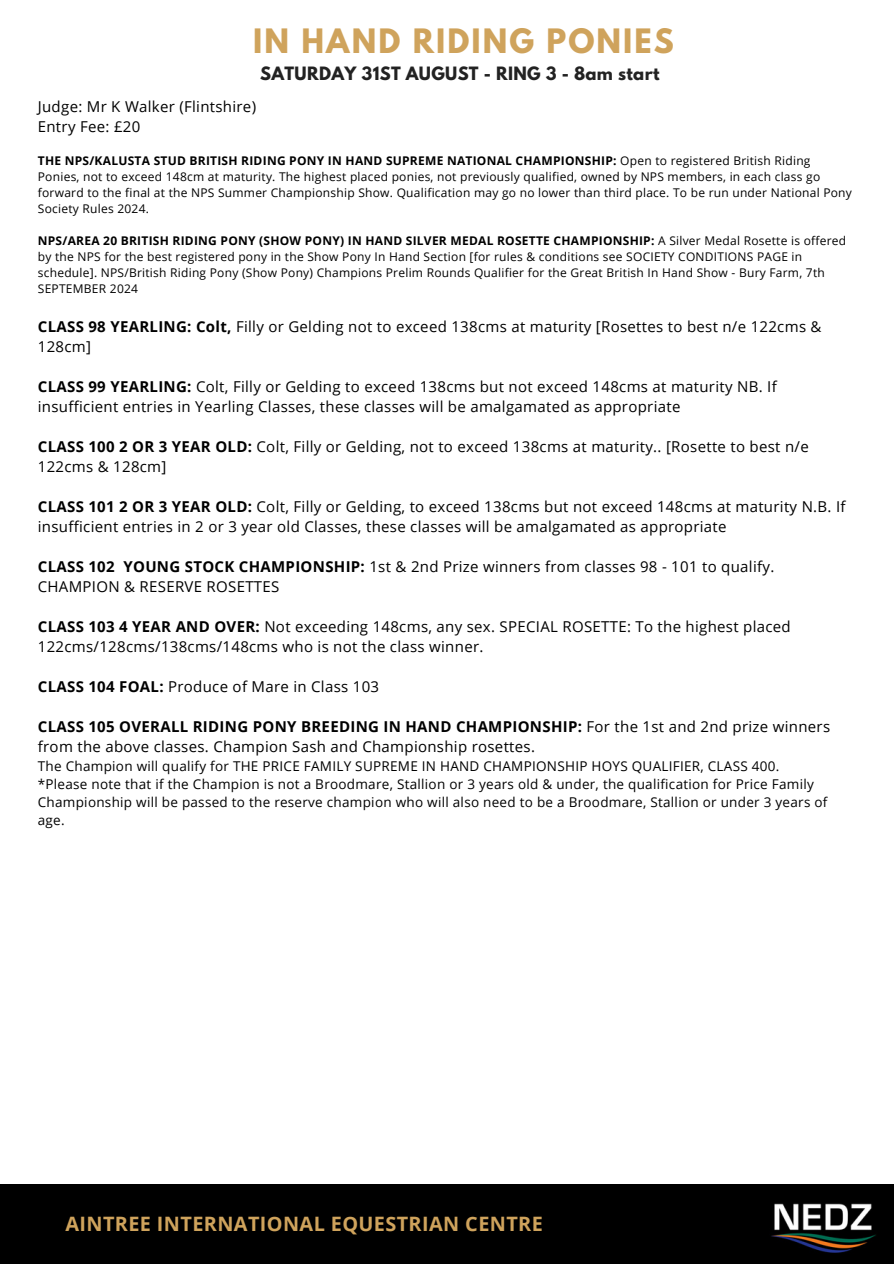
<style>
.page{position:relative;width:894px;height:1264px;background:#fff}
.page>*{position:absolute;margin:0;border:0;box-sizing:border-box;transform-origin:0 0}
.t1{font:700 29.85px "League Spartan";letter-spacing:.07em;color:#cfa35c}
.t2{font:700 19.8px "Open Sans";letter-spacing:.02em;color:#cfa35c}
.t3{font:700 16.35px "League Spartan";letter-spacing:.02em;color:#222}
.t4{font:15px/20px "Open Sans";letter-spacing:.02em;color:#000}
.t5{font:13.5px/18px "Open Sans";letter-spacing:.02em;color:#000}
.t6{font:12px/16px "Open Sans";letter-spacing:.02em;color:#000}
.s1{font-weight:700}
</style>
<div class="page">
<div style="left:0;top:1184px;width:893px;height:79px;background:#000"></div>
<img style="left:771px;top:1203px;width:105px;height:50px">
<h4 class="t1" style="left:253px;top:26px;width:422px">IN HAND RIDING PONIES</h4>
<p class="t3" style="left:260px;top:66px;width:401px">SATURDAY 31ST AUGUST - RING 3 - 8am start</p>
<p class="t4" style="left:38px;top:96px;width:220px">Judge: Mr K Walker (Flintshire)<br>Entry Fee: £20</p>
<p class="t6" style="left:38px;top:152px;width:815px"><span class="s1">THE NPS/KALUSTA STUD BRITISH RIDING PONY IN HAND SUPREME NATIONAL CHAMPIONSHIP:</span> Open to registered British Riding Ponies, not to exceed 148cm at maturity. The highest placed ponies, not previously qualified, owned by NPS members, in each class go forward to the final at the NPS Summer Championship Show. Qualification may go no lower than third place. To be run under National Pony Society Rules 2024.</p>
<h4 class="t6" style="left:38px;top:232px;width:809px"><span class="s1">NPS/AREA 20 BRITISH RIDING PONY (SHOW PONY) IN HAND SILVER MEDAL ROSETTE CHAMPIONSHIP:</span> A Silver Medal Rosette is offered by the NPS for the best registered pony in the Show Pony In Hand Section [for rules &amp; conditions see SOCIETY CONDITIONS PAGE in schedule]. NPS/British Riding Pony (Show Pony) Champions Prelim Rounds Qualifier for the Great British In Hand Show - Bury Farm, 7th SEPTEMBER 2024</h4>
<h4 class="t4" style="left:38px;top:316px;width:785px"><span class="s1">CLASS 98 YEARLING: Colt,</span> Filly or Gelding not to exceed 138cms at maturity [Rosettes to best n/e 122cms &amp;<br>128cm]</h4>
<h4 class="t4" style="left:38px;top:376px;width:740px"><span class="s1">CLASS 99 YEARLING:</span> Colt, Filly or Gelding to exceed 138cms but not exceed 148cms at maturity NB. If insufficient entries in Yearling Classes, these classes will be amalgamated as appropriate</h4>
<h4 class="t4" style="left:38px;top:436px;width:772px"><span class="s1">CLASS 100 2 OR 3 YEAR OLD:</span> Colt, Filly or Gelding, not to exceed 138cms at maturity.. [Rosette to best n/e<br>122cms &amp; 128cm]</h4>
<h4 class="t4" style="left:38px;top:496px;width:809px"><span class="s1">CLASS 101 2 OR 3 YEAR OLD:</span> Colt, Filly or Gelding, to exceed 138cms but not exceed 148cms at maturity N.B. If insufficient entries in 2 or 3 year old Classes, these classes will be amalgamated as appropriate</h4>
<h4 class="t4" style="left:38px;top:556px;width:737px"><span class="s1">CLASS 102 YOUNG STOCK CHAMPIONSHIP:</span> 1st &amp; 2nd Prize winners from classes 98 - 101 to qualify.<br>CHAMPION &amp; RESERVE ROSETTES</h4>
<h4 class="t4" style="left:38px;top:616px;width:754px"><span class="s1">CLASS 103 4 YEAR AND OVER:</span> Not exceeding 148cms, any sex. SPECIAL ROSETTE: To the highest placed<br>122cms/128cms/138cms/148cms who is not the class winner.</h4>
<h5 class="t4" style="left:38px;top:676px;width:342px"><span class="s1">CLASS 104 FOAL:</span> Produce of Mare in Class 103</h5>
<p class="t4" style="left:38px;top:716px;width:793px"><span class="s1">CLASS 105 OVERALL RIDING PONY BREEDING IN HAND CHAMPIONSHIP:</span> For the 1st and 2nd prize winners from the above classes. Champion Sash and Championship rosettes.</p>
<p class="t5" style="left:38px;top:757px;width:790px">The Champion will qualify for THE PRICE FAMILY SUPREME IN HAND CHAMPIONSHIP HOYS QUALIFIER, CLASS 400. *Please note that if the Champion is not a Broodmare, Stallion or 3 years old &amp; under, the qualification for Price Family Championship will be passed to the reserve champion who will also need to be a Broodmare, Stallion or under 3 years of age.</p>
<h1 class="t2" style="left:65px;top:1209px;width:479px">AINTREE INTERNATIONAL EQUESTRIAN CENTRE</h1>
</div>
